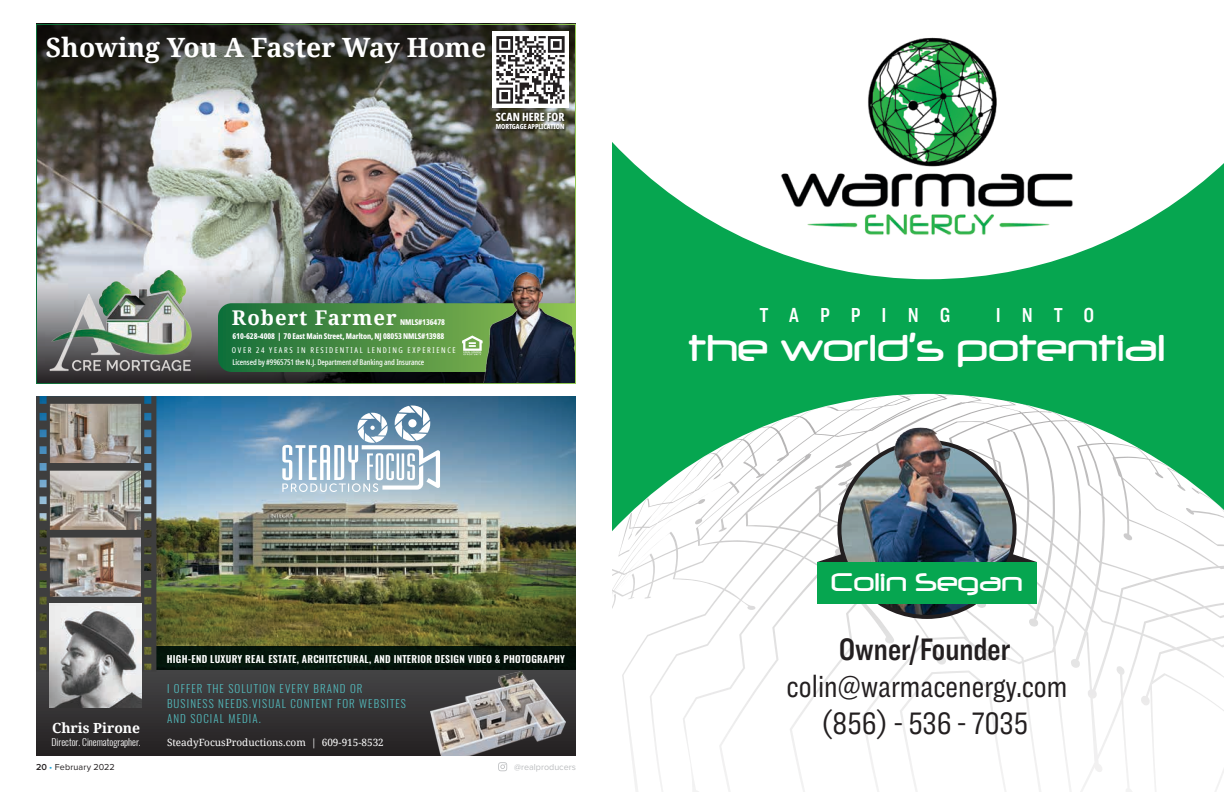
<style>
.page{position:relative;width:1224px;height:792px;background:#fff}
.page>*{position:absolute;margin:0;border:0;box-sizing:border-box;transform-origin:0 0}
.t1{font:43.9px "Neuropol";color:#fff}
.t2{font:32.2px/37px "Ringside Compressed";color:#231f20;text-align:center}
.t3{font:32.2px "Ringside Compressed Semi";color:#231f20}
.t4{font:30px "Neuropol";color:#fff}
.t5{font:700 26.6px "Noto Serif";color:#fff}
.t6{font:21px "Ringside Compressed Semi";letter-spacing:1em;color:#fff}
.t7{font:700 20.3px "Noto Serif";letter-spacing:.05em;color:#fff}
.t8{font:700 14px "Noto Serif";color:#fff}
.t9{font:800 extra-condensed 11.4px "Noto Sans";color:#fff}
.t10{font:300 11px/15px "Oswald";letter-spacing:.1em;color:#53bbbd}
.t11{font:10px "Noto Serif";color:#fff}
.t12{font:600 9.8px "Oswald";letter-spacing:.025em;color:#fff}
.t13{font:300 9.7px "Oswald";color:#fff}
.t14{font:9px "Proxima Nova";letter-spacing:.01em;color:#231f20}
.t15{font:9px "Proxima Nova";color:#bcbec0}
.t16{font:800 extra-condensed 8px/13.3px "Noto Sans";letter-spacing:-.01em;color:#fff;text-align:right}
.t17{font:500 extra-condensed 8px "Noto Sans";letter-spacing:-.01em;color:#fff}
.t18{font:extra-condensed 8px "Noto Sans";letter-spacing:.2em;color:#fff}
.t19{font:800 extra-condensed 7px "Noto Sans";letter-spacing:-.01em;color:#fff}
.s1{font-weight:600}
.s2{color:#19a8e0}
</style>
<div class="page">
<svg style="left:498px;top:762px;width:9px;height:9px"></svg>
<svg style="left:612px;top:532px;width:612px;height:260px"></svg>
<svg style="left:612px;top:142px;width:612px;height:390px;fill:#06a650"></svg>
<img style="left:752px;top:37px;width:350px;height:200px">
<svg style="left:817px;top:531px;width:28px;height:31px"></svg>
<svg style="left:1009px;top:531px;width:28px;height:31px"></svg>
<img style="left:839px;top:442px;width:176px;height:175px;border-radius:88px">
<img style="left:878px;top:418px;width:79px;height:79px">
<div style="left:817px;top:562px;width:220px;height:41px;background:#06a650"></div>
<img style="left:36px;top:24px;width:540px;height:360px">
<svg style="left:218px;top:303px;width:358px;height:69px;background:#457c44"></svg>
<img style="left:156px;top:587px;width:420px;height:60px">
<img style="left:156px;top:396px;width:420px;height:191px">
<div style="left:156px;top:647px;width:420px;height:29px;background:#04150a"></div>
<div style="left:36px;top:671px;width:540px;height:85px;background:linear-gradient(to bottom,#444446,#232021)"></div>
<img style="left:36px;top:396px;width:120px;height:276px">
<svg style="left:282px;top:405px;width:158px;height:87px"></svg>
<img style="left:49px;top:604px;width:92px;height:104px">
<img style="left:430px;top:671px;width:135px;height:85px">
<h3 class="t5" style="left:46px;top:29px;width:442px">Showing You A Faster Way Home</h3>
<p class="t9" style="left:496px;top:108px;width:70px">SCAN HERE FOR</p>
<p class="t19" style="left:496px;top:122px;width:70px">MORTGAGE APPLICATION</p>
<h3 class="t7" style="left:232px;top:304px;width:166px">Robert Farmer</h3>
<p class="t16" style="left:232px;top:316px;width:214px">NMLS#136478<br>610-628-4008 | 70 East Main Street, Marlton, NJ 08053 NMLS#13988</p>
<p class="t18" style="left:232px;top:344px;width:225px">OVER 24 YEARS IN RESIDENTIAL LENDING EXPERIENCE</p>
<p class="t17" style="left:232px;top:357px;width:193px">Licensed by #9965751 the N.J. Department of Banking and Insurance</p>
<p class="t8" style="left:52px;top:718px;width:90px">Chris Pirone</p>
<p class="t13" style="left:52px;top:735px;width:91px">Director. Cinematographer.</p>
<p class="t12" style="left:167px;top:652px;width:400px">HIGH-END LUXURY REAL ESTATE, ARCHITECTURAL, AND INTERIOR DESIGN VIDEO &amp; PHOTOGRAPHY</p>
<p class="t10" style="left:167px;top:681px;width:240px">I OFFER THE SOLUTION EVERY BRAND OR<br>BUSINESS NEEDS.VISUAL CONTENT FOR WEBSITES<br>AND SOCIAL MEDIA.</p>
<p class="t11" style="left:167px;top:735px;width:218px">SteadyFocusProductions.com | 609-915-8532</p>
<p class="t14" style="left:36px;top:762px;width:80px"><span class="s1">20</span> <span class="s2">•</span> February 2022</p>
<p class="t15" style="left:514px;top:762px;width:63px">@realproducers</p>
<h3 class="t6" style="left:760px;top:300px;width:192px">TAPPING</h3>
<h3 class="t6" style="left:996px;top:300px;width:100px">INTO</h3>
<h1 class="t1" style="left:688px;top:324px;width:479px">the world’s potential</h1>
<h3 class="t4" style="left:831px;top:566px;width:193px">Colin Segan</h3>
<h2 class="t3" style="left:839px;top:627px;width:173px">Owner/Founder</h2>
<h2 class="t2" style="left:787px;top:667px;width:282px">colin@warmacenergy.com (856) - 536 - 7035</h2>
</div>
